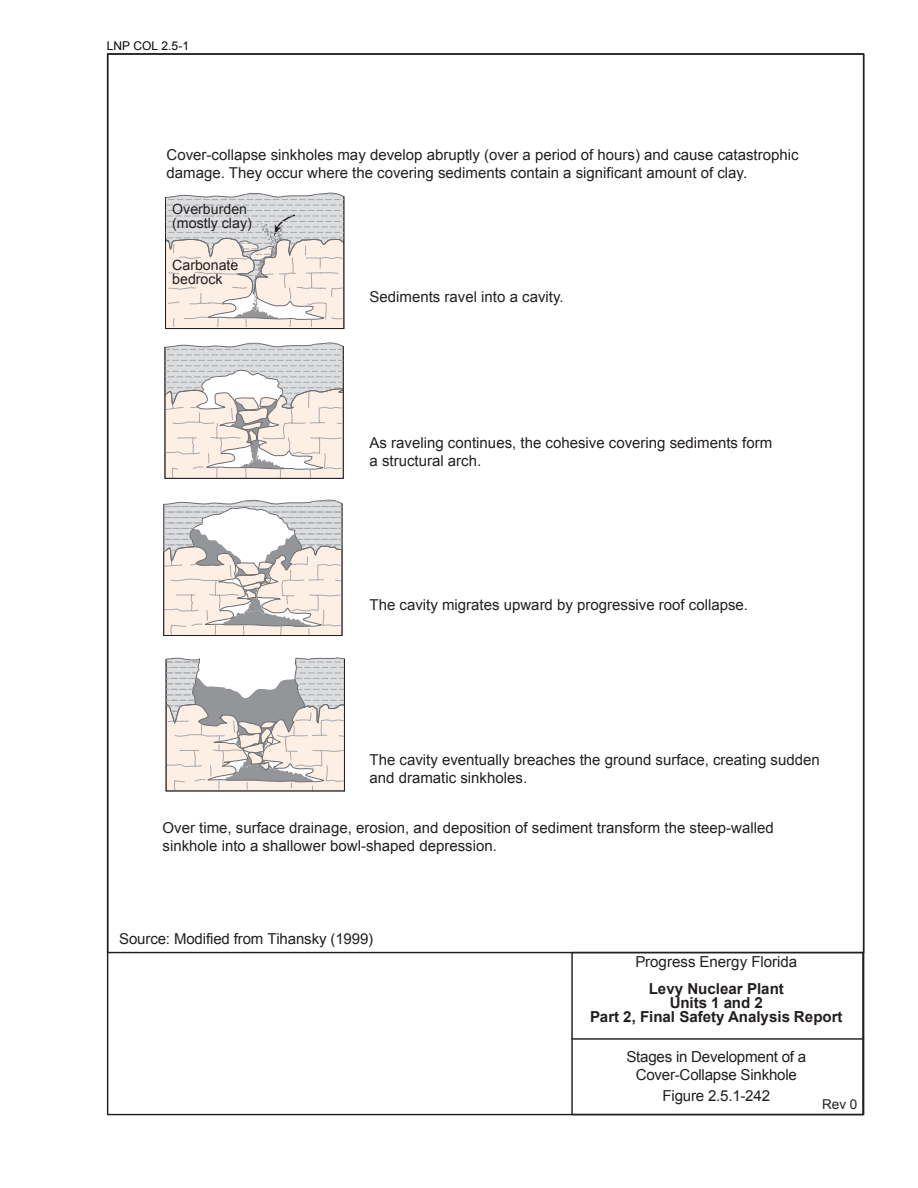
<style>
.page{position:relative;width:918px;height:1188px;background:#fff}
.page>*{position:absolute;margin:0;border:0;box-sizing:border-box;transform-origin:0 0}
.t1{font:15.15px/18.1px "Arial";letter-spacing:-.015em;color:#231f20;text-align:center}
.t2{font:700 15.15px/14.4px "Arial";color:#231f20;text-align:center}
.t3{font:15px/18px "Arial";color:#231f20}
.t4{font:14.1px/14.2px "Arial";color:#231f20}
.t5{font:13.5px "Arial";color:#231f20}
.t6{font:12px "Arial";color:#040503}
</style>
<div class="page">
<svg style="left:165px;top:192px;width:180px;height:137px;background:#ded7d3"></svg>
<svg style="left:164px;top:342px;width:180px;height:137px;background:#dfd9d5"></svg>
<svg style="left:163px;top:499px;width:180px;height:137px"></svg>
<svg style="left:165px;top:657px;width:180px;height:135px;background:#d4cecb"></svg>
<div style="left:571px;top:952px;width:293px;height:163px;border:1px solid #231f20"></div>
<hr style="left:572px;top:1038px;width:292px;height:2px;background:#231f20">
<p class="t6" style="left:107px;top:38px;width:84px">LNP COL 2.5-1</p>
<p class="t3" style="left:167px;top:146px;width:633px">Cover-collapse sinkholes may develop abruptly (over a period of hours) and cause catastrophic damage. They occur where the covering sediments contain a significant amount of clay.</p>
<p class="t4" style="left:172px;top:202px;width:81px">Overburden (mostly clay)</p>
<p class="t4" style="left:172px;top:258px;width:68px">Carbonate bedrock</p>
<p class="t3" style="left:370px;top:288px;width:195px">Sediments ravel into a cavity.</p>
<p class="t3" style="left:370px;top:434px;width:404px">As raveling continues, the cohesive covering sediments form a structural arch.</p>
<p class="t3" style="left:370px;top:596px;width:380px">The cavity migrates upward by progressive roof collapse.</p>
<p class="t3" style="left:370px;top:751px;width:452px">The cavity eventually breaches the ground surface, creating sudden and dramatic sinkholes.</p>
<p class="t3" style="left:163px;top:819px;width:613px">Over time, surface drainage, erosion, and deposition of sediment transform the steep-walled sinkhole into a shallower bowl-shaped depression.</p>
<p class="t3" style="left:119px;top:930px;width:256px">Source: Modified from Tihansky (1999)</p>
<p class="t1" style="left:635px;top:953px;width:163px">Progress Energy Florida</p>
<p class="t2" style="left:590px;top:982px;width:254px">Levy Nuclear Plant<br>Units 1 and 2<br>Part 2, Final Safety Analysis Report</p>
<p class="t1" style="left:626px;top:1048px;width:181px">Stages in Development of a<br>Cover-Collapse Sinkhole</p>
<p class="t1" style="left:663px;top:1087px;width:109px">Figure 2.5.1-242</p>
<p class="t5" style="left:822px;top:1096px;width:37px">Rev 0</p>
</div>
